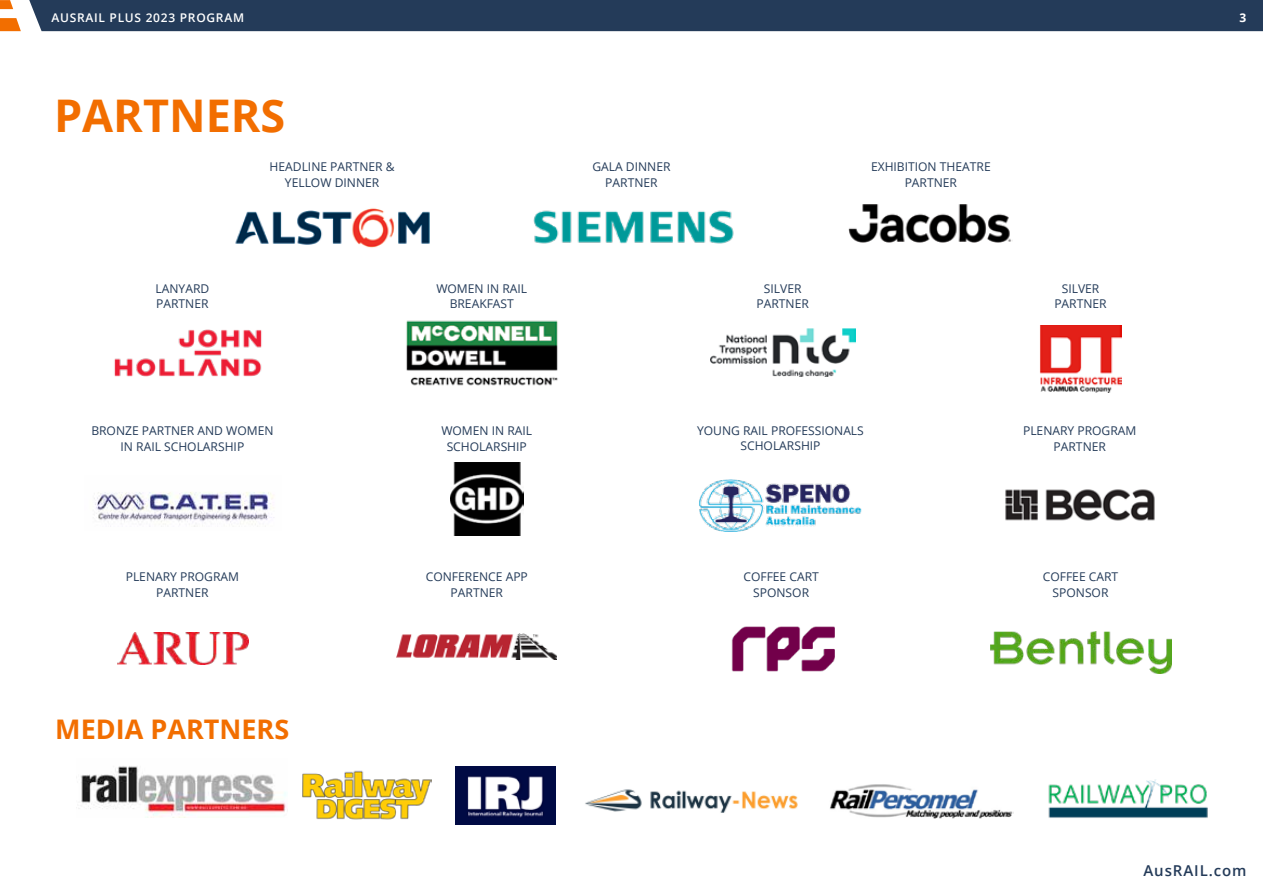
<style>
.page{position:relative;width:1263px;height:893px;background:#fff}
.page>*{position:absolute;margin:0;border:0;box-sizing:border-box;transform-origin:0 0}
.t1{font:700 45px "Open Sans";color:#f26e00}
.t2{font:700 27px "Open Sans";color:#f26e00}
.t3{font:600 15px "Open Sans";letter-spacing:.06em;color:#243b59}
.t4{font:12.15px/15.6px "Open Sans";color:#243b59;text-align:center}
.t5{font:600 12px "Open Sans";letter-spacing:.06em;color:#fff}
.t6{font:700 12px "Open Sans";color:#fff}
</style>
<div class="page">
<div style="left:0;top:0;width:1263px;height:31px;background:#243b59"></div>
<img style="left:533px;top:210px;width:201px;height:34px">
<img style="left:235px;top:208px;width:195px;height:40px">
<img style="left:849px;top:204px;width:164px;height:39px">
<img style="left:406px;top:320px;width:152px;height:66px">
<img style="left:114px;top:329px;width:148px;height:48px">
<img style="left:710px;top:329px;width:146px;height:48px">
<img style="left:94px;top:492px;width:180px;height:35px">
<img style="left:1040px;top:326px;width:82px;height:66px">
<img style="left:451px;top:463px;width:72px;height:72px">
<img style="left:397px;top:633px;width:160px;height:26px">
<img style="left:1005px;top:489px;width:150px;height:32px">
<img style="left:991px;top:632px;width:180px;height:42px">
<img style="left:699px;top:479px;width:163px;height:53px">
<img style="left:117px;top:633px;width:131px;height:32px">
<img style="left:731px;top:626px;width:104px;height:46px">
<img style="left:1048px;top:779px;width:160px;height:39px">
<img style="left:455px;top:766px;width:100px;height:59px">
<img style="left:830px;top:784px;width:183px;height:35px">
<img style="left:302px;top:770px;width:129px;height:50px">
<img style="left:585px;top:789px;width:213px;height:24px">
<img style="left:78px;top:766px;width:209px;height:52px">
<p class="t5" style="left:52px;top:9px;width:194px">AUSRAIL PLUS 2023 PROGRAM</p>
<p class="t6" style="left:1239px;top:9px;width:8px">3</p>
<h1 class="t1" style="left:54px;top:84px;width:233px">PARTNERS</h1>
<p class="t4" style="left:270px;top:158px;width:127px">HEADLINE PARTNER &amp;<br>YELLOW DINNER</p>
<p class="t4" style="left:871px;top:158px;width:121px">EXHIBITION THEATRE<br>PARTNER</p>
<p class="t4" style="left:592px;top:158px;width:80px">GALA DINNER<br>PARTNER</p>
<p class="t4" style="left:436px;top:280px;width:92px">WOMEN IN RAIL<br>BREAKFAST</p>
<p class="t4" style="left:156px;top:280px;width:55px;text-align:left">LANYARD<br>PARTNER</p>
<p class="t4" style="left:756px;top:280px;width:54px">SILVER<br>PARTNER</p>
<p class="t4" style="left:1054px;top:280px;width:54px">SILVER<br>PARTNER</p>
<p class="t4" style="left:91px;top:423px;width:184px">BRONZE PARTNER AND WOMEN<br>IN RAIL SCHOLARSHIP</p>
<p class="t4" style="left:441px;top:423px;width:92px">WOMEN IN RAIL<br>SCHOLARSHIP</p>
<p class="t4" style="left:697px;top:422px;width:168px">YOUNG RAIL PROFESSIONALS<br>SCHOLARSHIP</p>
<p class="t4" style="left:1023px;top:423px;width:115px">PLENARY PROGRAM<br>PARTNER</p>
<p class="t4" style="left:126px;top:569px;width:115px">PLENARY PROGRAM<br>PARTNER</p>
<p class="t4" style="left:743px;top:569px;width:77px">COFFEE CART<br>SPONSOR</p>
<p class="t4" style="left:426px;top:569px;width:104px">CONFERENCE APP<br>PARTNER</p>
<p class="t4" style="left:1043px;top:569px;width:77px">COFFEE CART<br>SPONSOR</p>
<h2 class="t2" style="left:55px;top:710px;width:235px">MEDIA PARTNERS</h2>
<p class="t3" style="left:1143px;top:860px;width:105px">AusRAIL.com</p>
</div>
